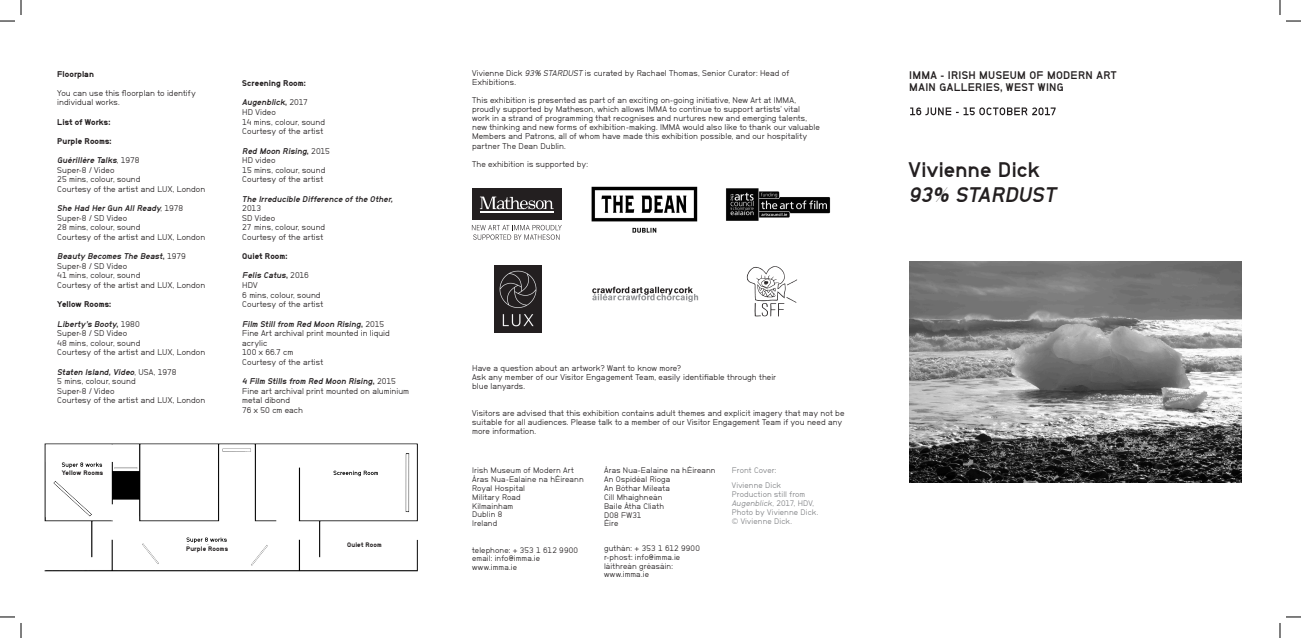
<style>
.page{position:relative;width:1301px;height:638px;background:#fff}
.page>*{position:absolute;margin:0;border:0;box-sizing:border-box;transform-origin:0 0}
.Title_front{font:700 21px "NB Grotesk";letter-spacing:-.005em;color:#231f20}
.Title_front-2{font:italic 700 21px "NB Grotesk";color:#231f20}
.t1{font:700 11px "NB Grotesk";letter-spacing:.025em;color:#231f20}
.body_2{font:8.3px/9px "NB Grotesk";letter-spacing:.005em;color:#231f20}
.body_2-2{font:italic 700 8.3px "NB Grotesk";color:#231f20}
.body_2-3{font:8.3px "NB Grotesk Schwer";letter-spacing:.005em;color:#231f20}
.t2{font:8px "NB Grotesk";letter-spacing:.015em;color:#231f20}
.t3{font:8px/9px "NB Grotesk";letter-spacing:.015em;color:#808285}
.t4{font:6.5px "NB Grotesk Schwer";letter-spacing:.02em;color:#231f20}
.s1{font-weight:400;font-style:normal}
.s2{font-style:normal}
.s3{font-style:italic}
</style>
<div class="page">
<svg style="left:910px;top:107px;width:145px;height:8px"></svg>
<div style="left:472px;top:188px;width:89px;height:32px;background:#231f20"></div>
<hr style="left:480px;top:211px;width:73px;height:1px;background:#fff">
<svg style="left:480px;top:196px;width:73px;height:13px"></svg>
<svg style="left:472px;top:225px;width:90px;height:15px"></svg>
<img style="left:910px;top:261px;width:331px;height:221px">
<img style="left:494px;top:265px;width:47px;height:67px">
<svg style="left:747px;top:266px;width:50px;height:50px"></svg>
<img style="left:591px;top:186px;width:107px;height:47px">
<img style="left:726px;top:188px;width:105px;height:33px">
<svg style="left:592px;top:286px;width:106px;height:16px"></svg>
<img style="left:44px;top:443px;width:374px;height:129px">
<div style="left:332px;top:536px;width:55px;height:12px;background:#fff"></div>
<div style="left:186px;top:544px;width:55px;height:12px;background:#fff"></div>
<div style="left:62px;top:469px;width:47px;height:12px;background:#fff"></div>
<svg style="left:1286px;top:20px;width:15px;height:2px"></svg>
<svg style="left:1286px;top:616px;width:15px;height:1px"></svg>
<svg style="left:0;top:0;width:22px;height:22px"></svg>
<svg style="left:0;top:616px;width:22px;height:21px"></svg>
<svg style="left:1279px;top:0;width:1px;height:15px"></svg>
<svg style="left:1279px;top:623px;width:1px;height:14px"></svg>
<p class="body_2-3" style="left:57px;top:69px;width:38px">Floorplan</p>
<p class="body_2" style="left:57px;top:88px;width:140px;line-height:9.6px">You can use this floorplan to identify individual works.</p>
<p class="body_2-3" style="left:57px;top:117px;width:55px">List of Works:</p>
<p class="body_2-3" style="left:57px;top:136px;width:56px">Purple Rooms:</p>
<p class="body_2-2" style="left:57px;top:155px;width:84px">Guérillère Talks<span class="s1">, 1 9 7 8</span></p>
<p class="body_2" style="left:57px;top:165px;width:59px">Super-8 / Video</p>
<p class="body_2" style="left:57px;top:175px;width:85px">25 mins, colour, sound</p>
<p class="body_2" style="left:57px;top:184px;width:149px">Courtesy of the artist and LUX, London</p>
<p class="body_2-2" style="left:57px;top:203px;width:127px">She Had Her Gun All Ready<span class="s1">, 1 9 7 8</span></p>
<p class="body_2" style="left:57px;top:213px;width:71px">Super-8 / SD Video</p>
<p class="body_2" style="left:57px;top:223px;width:85px">28 mins, colour, sound</p>
<p class="body_2" style="left:57px;top:232px;width:149px">Courtesy of the artist and LUX, London</p>
<p class="body_2-2" style="left:57px;top:251px;width:130px">Beauty Becomes The Beast<span class="s2">,</span> <span class="s1">1 9 7 9</span></p>
<p class="body_2" style="left:57px;top:261px;width:71px">Super-8 / SD Video</p>
<p class="body_2" style="left:57px;top:271px;width:85px">41 mins, colour, sound</p>
<p class="body_2" style="left:57px;top:280px;width:149px">Courtesy of the artist and LUX, London</p>
<p class="body_2-3" style="left:57px;top:299px;width:55px">Yellow Rooms:</p>
<p class="body_2-2" style="left:57px;top:318px;width:84px">Liberty ’s Booty<span class="s2">,</span> <span class="s1">1 9 8 0</span></p>
<p class="body_2" style="left:57px;top:328px;width:71px">Super-8 / SD Video</p>
<p class="body_2" style="left:57px;top:338px;width:85px">48 mins, colour, sound</p>
<p class="body_2" style="left:57px;top:347px;width:149px">Courtesy of the artist and LUX, London</p>
<p class="body_2-2" style="left:57px;top:366px;width:121px">Staten Island, Video<span class="s1">, U S A , 1 9 7 8</span></p>
<p class="body_2" style="left:57px;top:376px;width:80px">5 mins, colour, sound</p>
<p class="body_2" style="left:57px;top:386px;width:59px">Super-8 / Video</p>
<p class="body_2" style="left:57px;top:395px;width:149px">Courtesy of the artist and LUX, London</p>
<p class="body_2-3" style="left:242px;top:78px;width:65px">Screening Room:</p>
<p class="body_2-2" style="left:242px;top:98px;width:67px">Augenblick<span class="s2">,</span> <span class="s1">2 0 1 7</span></p>
<p class="body_2" style="left:242px;top:107px;width:35px">HD Video</p>
<p class="body_2" style="left:242px;top:117px;width:84px">14 mins, colour, sound</p>
<p class="body_2" style="left:242px;top:127px;width:82px">Courtesy of the artist</p>
<p class="body_2-2" style="left:242px;top:146px;width:89px">Red Moon Rising<span class="s2">,</span> <span class="s1">2 0 1 5</span></p>
<p class="body_2" style="left:242px;top:155px;width:35px">HD video</p>
<p class="body_2" style="left:242px;top:165px;width:85px">15 mins, colour, sound</p>
<p class="body_2" style="left:242px;top:175px;width:82px">Courtesy of the artist</p>
<p class="body_2-2" style="left:242px;top:194px;width:154px">The Irreducible Difference of the Other,</p>
<p class="body_2" style="left:242px;top:203px;width:20px">2013</p>
<p class="body_2" style="left:242px;top:213px;width:34px">SD Video</p>
<p class="body_2" style="left:242px;top:223px;width:85px">27 mins, colour, sound</p>
<p class="body_2" style="left:242px;top:232px;width:82px">Courtesy of the artist</p>
<p class="body_2-3" style="left:242px;top:251px;width:47px">Quiet Room:</p>
<p class="body_2-2" style="left:242px;top:270px;width:68px">Felis Catus<span class="s2">,</span> <span class="s1">2 0 1 6</span></p>
<p class="body_2" style="left:242px;top:280px;width:17px">HDV</p>
<p class="body_2" style="left:242px;top:290px;width:80px">6 mins, colour, sound</p>
<p class="body_2" style="left:242px;top:299px;width:82px">Courtesy of the artist</p>
<p class="body_2-2" style="left:242px;top:318px;width:143px">Film Still from Red Moon Rising<span class="s2">,</span> <span class="s1">2 0 1 5</span></p>
<p class="body_2" style="left:242px;top:328px;width:149px;line-height:9.6px">Fine Art archival print mounted in liquid acrylic</p>
<p class="body_2" style="left:242px;top:347px;width:53px">100 x 66.7 cm</p>
<p class="body_2" style="left:242px;top:357px;width:82px">Courtesy of the artist</p>
<p class="body_2-2" style="left:242px;top:376px;width:155px">4 Film Stills from Red Moon Rising<span class="s2">,</span> <span class="s1">2 0 1 5</span></p>
<p class="body_2" style="left:242px;top:386px;width:168px;line-height:9.6px">Fine art archival print mounted on aluminium metal dibond</p>
<p class="body_2" style="left:242px;top:405px;width:62px">76 x 50 cm each</p>
<p class="body_2" style="left:472px;top:69px;width:319px">Vivienne Dick <span class="s3">93% STARDUST</span> is curated by Rachael Thomas, Senior Curator: Head of<br>Exhibitions.</p>
<p class="body_2" style="left:472px;top:96px;width:329px">This exhibition is presented as part of an exciting on-going initiative, New Art at IMMA, proudly supported by Matheson, which allows IMMA to continue to support artists’ vital</p>
<p class="body_2" style="left:472px;top:114px;width:349px">work in a strand of programming that recognises and nurtures new and emerging talents, new thinking and new forms of exhibition-making. IMMA would also like to thank our valuable Members and Patrons, all of whom have made this exhibition possible, and our hospitality partner The Dean Dublin.</p>
<p class="body_2" style="left:472px;top:159px;width:117px">The exhibition is supported by:</p>
<p class="body_2" style="left:472px;top:363px;width:210px">Have a question about an artwork? Want to know more?</p>
<p class="body_2" style="left:472px;top:372px;width:305px">Ask any member of our Visitor Engagement Team, easily identifiable through their</p>
<p class="body_2" style="left:472px;top:381px;width:54px">blue lanyards.</p>
<p class="body_2" style="left:472px;top:409px;width:374px">Visitors are advised that this exhibition contains adult themes and explicit imagery that may not be suitable for all audiences. Please talk to a member of our Visitor Engagement Team if you need any more information.</p>
<p class="t1" style="left:909px;top:68px;width:209px">IMMA - IRISH MUSEUM OF MODERN ART</p>
<p class="t1" style="left:909px;top:81px;width:156px">MAIN GALLERIES, WEST WING</p>
<p class="Title_front" style="left:908px;top:157px;width:133px">Vivienne Dick</p>
<p class="Title_front-2" style="left:908px;top:182px;width:153px">93% STARDUST</p>
<p class="t4" style="left:62px;top:469px;width:43px">Yellow Rooms</p>
<p class="t4" style="left:186px;top:544px;width:43px">Purple Rooms</p>
<p class="t4" style="left:347px;top:540px;width:36px">Quiet Room</p>
<p class="t2" style="left:472px;top:465px;width:103px">Irish Museum of Modern Art</p>
<p class="t2" style="left:472px;top:474px;width:113px">Áras Nua-Ealaíne na hÉireann</p>
<p class="t2" style="left:472px;top:483px;width:54px">Royal Hospital</p>
<p class="t2" style="left:472px;top:492px;width:50px">Military Road</p>
<p class="t2" style="left:472px;top:501px;width:43px">Kilmainham</p>
<p class="t2" style="left:472px;top:509px;width:32px">Dublin 8</p>
<p class="t2" style="left:472px;top:518px;width:27px">Ireland</p>
<p class="t2" style="left:472px;top:545px;width:107px">telephone: + 353 1 612 9900</p>
<p class="t2" style="left:472px;top:553px;width:69px">email: info@imma.ie</p>
<p class="t2" style="left:472px;top:562px;width:46px">www.imma.ie</p>
<p class="t2" style="left:604px;top:465px;width:113px">Áras Nua-Ealaíne na hÉireann</p>
<p class="t2" style="left:604px;top:474px;width:68px">An Ospidéal Ríoga</p>
<p class="t2" style="left:604px;top:483px;width:67px">An Bóthar Míleata</p>
<p class="t2" style="left:604px;top:492px;width:60px">Cill Mhaighneán</p>
<p class="t2" style="left:604px;top:501px;width:61px">Baile Átha Cliath</p>
<p class="t2" style="left:604px;top:509px;width:39px">D08 FW31</p>
<p class="t2" style="left:604px;top:518px;width:16px">Éire</p>
<p class="t2" style="left:604px;top:543px;width:97px">guthán: + 353 1 612 9900</p>
<p class="t2" style="left:604px;top:552px;width:78px">r-phost: info@imma.ie</p>
<p class="t2" style="left:604px;top:560px;width:70px">láithreán gréasáin:</p>
<p class="t2" style="left:604px;top:569px;width:46px">www.imma.ie</p>
<p class="t3" style="left:732px;top:465px;width:46px">Front Cover:</p>
<p class="t3" style="left:732px;top:480px;width:51px">Vivienne Dick</p>
<p class="t3" style="left:732px;top:489px;width:88px">Production still from<br><span class="s3">Augenblick</span>, 2 0 1 7, H D V,<br>Photo by Vivienne Dick.</p>
<p class="t3" style="left:732px;top:516px;width:62px">© Vivienne Dick.</p>
</div>
